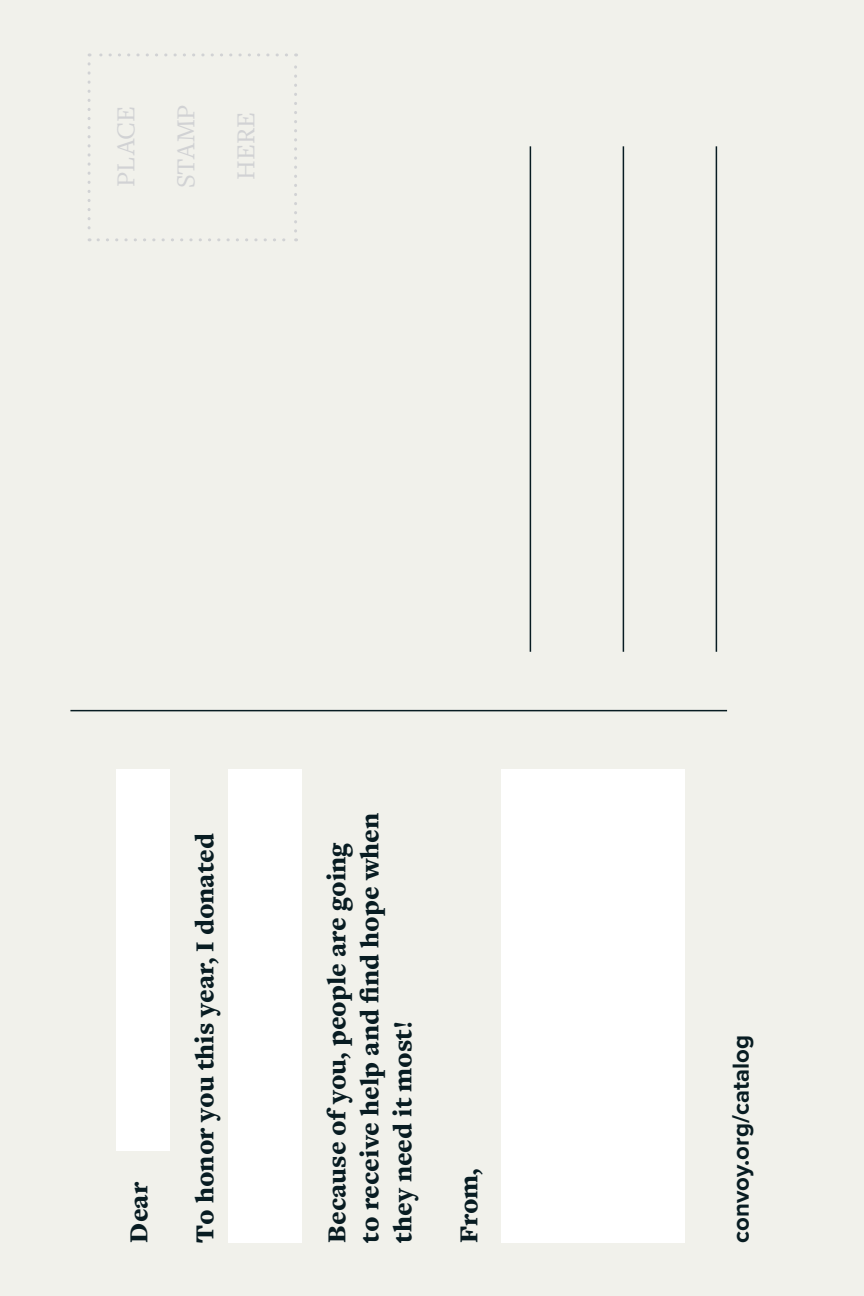
<style>
.page{position:relative;width:864px;height:1296px;background:#f1f1eb}
.page>*{position:absolute;margin:0;border:0;box-sizing:border-box;transform-origin:0 0}
.t1{font:900 27px/33px "Freight Text Pro";color:#081c22}
.t2{font:27px "Freight Text Pro";color:#d1d2d4}
.t3{font:700 24px "Proxima Nova";color:#081c22}
</style>
<div class="page">
<hr style="left:70px;top:710px;width:657px;height:1px;background:#081c22">
<div style="left:228px;top:770px;width:73px;height:473px;background:#fff"></div>
<div style="left:116px;top:770px;width:54px;height:381px;background:#fff"></div>
<div style="left:501px;top:770px;width:183px;height:473px;background:#fff"></div>
<svg style="left:98px;top:238px;width:199px;height:3px"></svg>
<svg style="left:294px;top:53px;width:3px;height:178px"></svg>
<svg style="left:89px;top:53px;width:198px;height:3px"></svg>
<svg style="left:88px;top:64px;width:3px;height:177px"></svg>
<hr style="left:530px;top:146px;width:1px;height:506px;background:#081c22">
<hr style="left:623px;top:146px;width:1px;height:506px;background:#081c22">
<hr style="left:716px;top:146px;width:1px;height:506px;background:#081c22">
<p class="t2" style="left:108px;top:187px;width:82px;rotate:-90deg">PLACE</p>
<p class="t2" style="left:168px;top:188px;width:85px;rotate:-90deg">STAMP</p>
<p class="t2" style="left:228px;top:180px;width:69px;rotate:-90deg">HERE</p>
<p class="t1" style="left:122px;top:1243px;width:62px;rotate:-90deg">Dear</p>
<p class="t1" style="left:188px;top:1243px;width:411px;rotate:-90deg">To honor you this year, I donated</p>
<p class="t1" style="left:320px;top:1243px;width:431px;rotate:-90deg">Because of you, people are going to receive help and find hope when they need it most!</p>
<p class="t1" style="left:452px;top:1243px;width:76px;rotate:-90deg">From,</p>
<p class="t3" style="left:723px;top:1243px;width:209px;rotate:-90deg">convoy.org/catalog</p>
</div>
